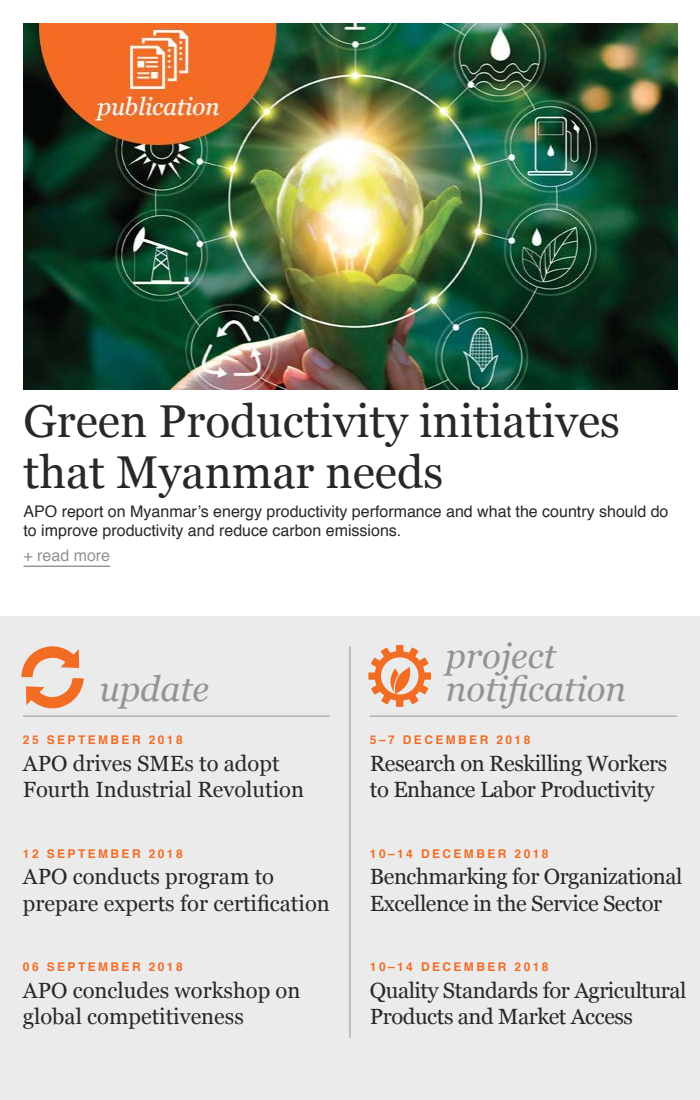
<style>
.page{position:relative;width:700px;height:1100px;background:#fff}
.page>*{position:absolute;margin:0;border:0;box-sizing:border-box;transform-origin:0 0}
.t1{font:46px/51.2px "Georgia";color:#282828}
.t2{font:italic 35px/32.8px "Georgia";color:#939393}
.t3{font:22px/26.4px "Georgia";letter-spacing:-.02em;color:#282828}
.t4{font:22px/26.4px "Georgia";color:#282828}
.t5{font:16px/19.2px "Helvetica";color:#282828}
.t6{font:16px "Helvetica";color:#939393}
.t7{font:700 12px "Helvetica";letter-spacing:.2em;color:#f36c24}
</style>
<div class="page">
<div style="left:0;top:616px;width:700px;height:484px;background:#ebebeb"></div>
<img style="left:24px;top:23px;width:654px;height:367px">
<hr style="left:24px;top:566px;width:86px;height:1px;background:#939393">
<hr style="left:23px;top:716px;width:307px;height:1px;background:#939393">
<hr style="left:370px;top:716px;width:307px;height:1px;background:#939393">
<hr style="left:349px;top:646px;width:1px;height:392px;background:#939393">
<svg style="left:21px;top:646px;width:63px;height:63px"></svg>
<svg style="left:368px;top:645px;width:63px;height:62px"></svg>
<h1 class="t1" style="left:24px;top:393px;width:598px">Green Productivity initiatives that Myanmar needs</h1>
<p class="t5" style="left:24px;top:502px;width:647px">APO report on Myanmar’s energy productivity performance and what the country should do to improve productivity and reduce carbon emissions.</p>
<p class="t6" style="left:24px;top:543px;width:88px">+ read more</p>
<h2 class="t2" style="left:100px;top:671px;width:111px">update</h2>
<p class="t7" style="left:23px;top:730px;width:161px">25 SEPTEMBER 2018</p>
<p class="t4" style="left:23px;top:749px;width:283px">APO drives SMEs to adopt<br>Fourth Industrial Revolution</p>
<p class="t7" style="left:23px;top:844px;width:161px">12 SEPTEMBER 2018</p>
<p class="t4" style="left:23px;top:862px;width:308px">APO conducts program to prepare experts for certification</p>
<p class="t7" style="left:23px;top:957px;width:161px">06 SEPTEMBER 2018</p>
<p class="t4" style="left:23px;top:976px;width:279px">APO concludes workshop on global competitiveness</p>
<h2 class="t2" style="left:446px;top:638px;width:182px">project notification</h2>
<p class="t7" style="left:370px;top:730px;width:162px">5–7 DECEMBER 2018</p>
<p class="t3" style="left:370px;top:749px;width:299px">Research on Reskilling Workers to Enhance Labor Productivity</p>
<p class="t7" style="left:370px;top:844px;width:180px">10–14 DECEMBER 2018</p>
<p class="t3" style="left:370px;top:862px;width:314px">Benchmarking for Organizational<br>Excellence in the Service Sector</p>
<p class="t7" style="left:370px;top:957px;width:180px">10–14 DECEMBER 2018</p>
<p class="t3" style="left:370px;top:976px;width:318px">Quality Standards for Agricultural<br>Products and Market Access</p>
</div>
